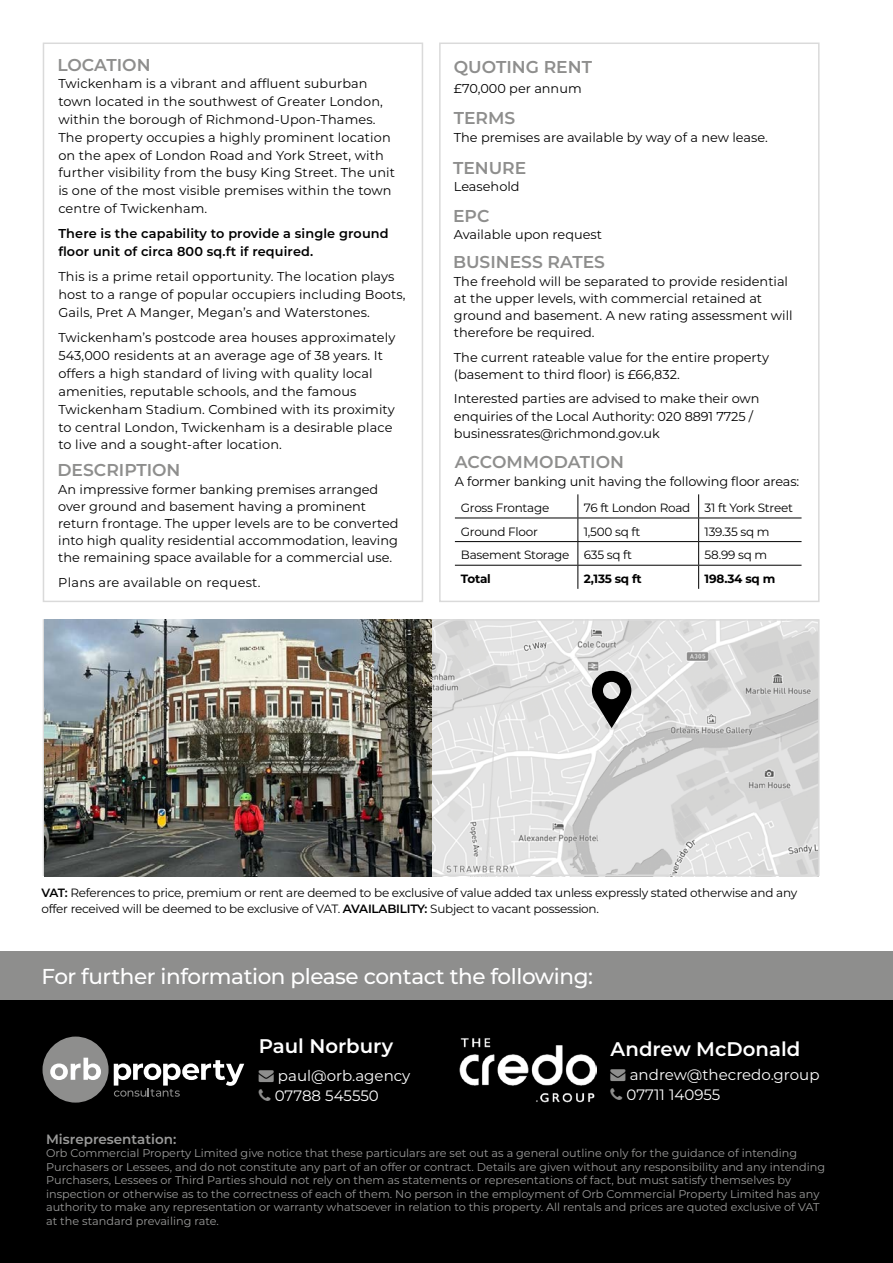
<style>
.page{position:relative;width:893px;height:1263px;background:#fff}
.page>*{position:absolute;margin:0;border:0;box-sizing:border-box;transform-origin:0 0}
.t1{font:500 21.6px "Montserrat";letter-spacing:-.02em;color:#fff}
.t2{font:600 19.65px "Montserrat";color:#fff}
.t3{font:600 17.1px "Montserrat";color:#8e8e8d}
.t4{font:15px/19.6px "Montserrat";color:#fff}
.t5{font:600 13.5px "Montserrat";color:#9b9b9a}
.t6{font:12.9px/17.9px "Montserrat";color:#000}
.t7{font:600 12.9px/17.9px "Montserrat";letter-spacing:.01em;color:#000}
.t8{font:12.9px "Montserrat";letter-spacing:.02em;color:#000}
.t9{font:12px/16.5px "Montserrat";letter-spacing:-.02em;color:#000}
.t10{font:700 12px "Montserrat";letter-spacing:-.02em;color:#000}
.t11{font:11.25px/13.5px "Montserrat";color:#9b9b9a}
.s1{font-weight:600}
.s2{color:#8e8e8d}
</style>
<div class="page">
<div style="left:0;top:951px;width:893px;height:57px;background:#8e8e8d"></div>
<div style="left:0;top:1000px;width:893px;height:263px;background:#000"></div>
<svg style="left:114px;top:1060px;width:130px;height:37px"></svg>
<div style="left:43px;top:1036px;width:66px;height:66px;background:#8e8e8d;border-radius:50%"></div>
<svg style="left:50px;top:1058px;width:51px;height:22px"></svg>
<div style="left:43px;top:43px;width:380px;height:559px;border:2px solid #dadada"></div>
<div style="left:439px;top:43px;width:381px;height:559px;border:2px solid #dadada"></div>
<img style="left:42px;top:619px;width:778px;height:258px">
<svg style="left:178px;top:782px;width:11px;height:3px"></svg>
<hr style="left:430px;top:619px;width:2px;height:257px;background:#dadada">
<hr style="left:455px;top:518px;width:123px;height:1px;background:#000">
<hr style="left:455px;top:541px;width:123px;height:1px;background:#000">
<hr style="left:578px;top:518px;width:121px;height:1px;background:#000">
<hr style="left:578px;top:541px;width:121px;height:1px;background:#000">
<hr style="left:699px;top:518px;width:102px;height:1px;background:#000">
<hr style="left:699px;top:541px;width:102px;height:1px;background:#000">
<hr style="left:455px;top:565px;width:123px;height:1px;background:#000">
<svg style="left:577px;top:494px;width:1px;height:95px"></svg>
<hr style="left:578px;top:565px;width:121px;height:1px;background:#000">
<svg style="left:698px;top:494px;width:1px;height:95px"></svg>
<hr style="left:699px;top:565px;width:102px;height:1px;background:#000">
<img style="left:459px;top:1038px;width:137px;height:64px">
<svg style="left:592px;top:671px;width:39px;height:57px;background:#676767"></svg>
<h3 class="t3" style="left:57px;top:53px;width:95px">LOCATION</h3>
<p class="t6" style="left:58px;top:74px;width:338px">Twickenham is a vibrant and affluent suburban town located in the southwest of Greater London, within the borough of Richmond-Upon-Thames.<br>The property occupies a highly prominent location on the apex of London Road and York Street, with further visibility from the busy King Street. The unit is one of the most visible premises within the town centre of Twickenham.</p>
<p class="t7" style="left:58px;top:224px;width:332px">There is the capability to provide a single ground floor unit of circa 800 sq.ft if required.</p>
<p class="t6" style="left:58px;top:267px;width:349px">This is a prime retail opportunity. The location plays host to a range of popular occupiers including Boots,<br>Gails, Pret A Manger, Megan’s and Waterstones.</p>
<p class="t6" style="left:58px;top:328px;width:338px">Twickenham’s postcode area houses approximately 543,000 residents at an average age of 38 years. It offers a high standard of living with quality local amenities, reputable schools, and the famous Twickenham Stadium. Combined with its proximity to central London, Twickenham is a desirable place to live and a sought-after location.</p>
<h3 class="t3" style="left:57px;top:458px;width:125px">DESCRIPTION</h3>
<p class="t6" style="left:58px;top:480px;width:342px;line-height:17.1px">An impressive former banking premises arranged over ground and basement having a prominent return frontage. The upper levels are to be converted into high quality residential accommodation, leaving the remaining space available for a commercial use.</p>
<p class="t8" style="left:58px;top:574px;width:204px">Plans are available on request.</p>
<h3 class="t3" style="left:454px;top:55px;width:140px">QUOTING RENT</h3>
<p class="t6" style="left:454px;top:79px;width:129px">£70,000 per annum</p>
<h3 class="t3" style="left:454px;top:106px;width:63px">TERMS</h3>
<p class="t6" style="left:454px;top:128px;width:316px">The premises are available by way of a new lease.</p>
<h3 class="t3" style="left:453px;top:155px;width:75px">TENURE</h3>
<p class="t6" style="left:454px;top:177px;width:67px">Leasehold</p>
<h3 class="t3" style="left:453px;top:204px;width:38px">EPC</h3>
<p class="t6" style="left:454px;top:225px;width:150px">Available upon request</p>
<h3 class="t3" style="left:453px;top:250px;width:154px">BUSINESS RATES</h3>
<p class="t6" style="left:454px;top:272px;width:340px;line-height:17.1px">The freehold will be separated to provide residential at the upper levels, with commercial retained at ground and basement. A new rating assessment will therefore be required.</p>
<p class="t6" style="left:454px;top:348px;width:317px;line-height:17.1px">The current rateable value for the entire property (basement to third floor) is £66,832.</p>
<p class="t6" style="left:454px;top:390px;width:307px;line-height:17.1px">Interested parties are advised to make their own enquiries of the Local Authority: 020 8891 7725 / businessrates@richmond.gov.uk</p>
<h3 class="t3" style="left:455px;top:449px;width:171px">ACCOMMODATION</h3>
<p class="t6" style="left:455px;top:472px;width:346px">A former banking unit having the following floor areas:</p>
<p class="t9" style="left:461px;top:499px;width:90px">Gross Frontage</p>
<p class="t9" style="left:584px;top:499px;width:211px">76 ft London Road 31 ft York Street</p>
<p class="t9" style="left:461px;top:523px;width:79px">Ground Floor</p>
<p class="t9" style="left:584px;top:523px;width:58px">1,500 sq ft</p>
<p class="t9" style="left:705px;top:523px;width:67px">139.35 sq m</p>
<p class="t9" style="left:461px;top:546px;width:173px">Basement Storage 635 sq ft</p>
<p class="t9" style="left:705px;top:546px;width:64px">58.99 sq m</p>
<p class="t10" style="left:461px;top:570px;width:31px">Total</p>
<p class="t10" style="left:584px;top:570px;width:59px">2,135 sq ft</p>
<p class="t10" style="left:705px;top:570px;width:72px">198.34 sq m</p>
<p class="t9" style="left:41px;top:884px;width:757px"><span class="s1">VAT:</span> References to price, premium or rent are deemed to be exclusive of value added tax unless expressly stated otherwise and any offer received will be deemed to be exclusive of VAT. <span class="s1">AVAILABILITY:</span> Subject to vacant possession.</p>
<h1 class="t1" style="left:41px;top:961px;width:553px">For further information please contact the following:</h1>
<h2 class="t2" style="left:259px;top:1032px;width:136px">Paul Norbury</h2>
<p class="t4" style="left:275px;top:1065px;width:137px;text-indent:-16px"><span class="s2">→</span> paul@orb.agency<br>07788 545550</p>
<h2 class="t2" style="left:611px;top:1035px;width:191px">Andrew McDonald</h2>
<p class="t4" style="left:626px;top:1064px;width:195px;text-indent:-16px"><span class="s2">→</span> andrew@thecredo.group<br>07711 140955</p>
<p class="t5" style="left:46px;top:1129px;width:132px">Misrepresentation:</p>
<p class="t11" style="left:46px;top:1146px;width:781px">Orb Commercial Property Limited give notice that these particulars are set out as a general outline only for the guidance of intending Purchasers or Lessees, and do not constitute any part of an offer or contract. Details are given without any responsibility and any intending Purchasers, Lessees or Third Parties should not rely on them as statements or representations of fact, but must satisfy themselves by inspection or otherwise as to the correctness of each of them. No person in the employment of Orb Commercial Property Limited has any authority to make any representation or warranty whatsoever in relation to this property. All rentals and prices are quoted exclusive of VAT at the standard prevailing rate.</p>
</div>
